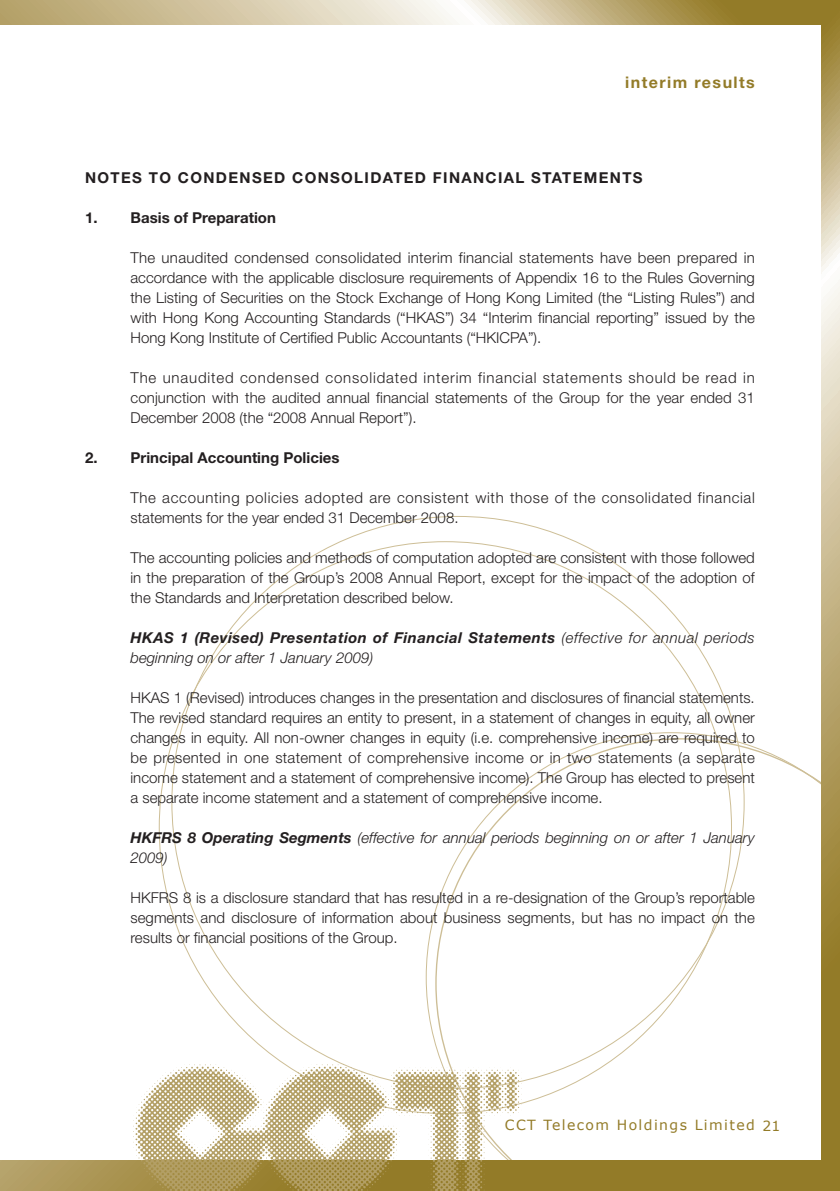
<style>
.page{position:relative;width:840px;height:1191px;background:#fff}
.page>*{position:absolute;margin:0;border:0;box-sizing:border-box;transform-origin:0 0}
.t1{font:700 16px "Helvetica Neue LT Std";letter-spacing:.09em;color:#937b28}
.t2{font:300 15px/20px "Helvetica Neue LT Std";color:#231f20;text-align:justify}
.t3{font:italic 300 15px/20px "Helvetica Neue LT Std";color:#231f20}
.t4{font:300 15px/20px "Helvetica Neue LT Std";letter-spacing:.045em;color:#231f20}
.t5{font:700 15px "Helvetica Neue LT Std";letter-spacing:.015em;color:#231f20}
.t6{font:700 15px "Helvetica Neue LT Std";letter-spacing:.09em;color:#231f20}
.t7{font:14px "Verdana";letter-spacing:.1em;color:#937b28}
.s1{font-weight:700}
</style>
<div class="page">
<svg style="left:425px;top:732px;width:395px;height:370px"></svg>
<svg style="left:0;top:0;width:820px;height:25px;background:#c9bb91"></svg>
<svg style="left:0;top:1160px;width:820px;height:31px;background:#9b8438"></svg>
<svg style="left:820px;top:0;width:19px;height:1191px;background:#bdac79"></svg>
<img style="left:127px;top:1058px;width:402px;height:133px">
<p class="t1" style="left:625px;top:76px;width:131px">interim results</p>
<p class="t6" style="left:85px;top:172px;width:558px">NOTES TO CONDENSED CONSOLIDATED FINANCIAL STATEMENTS</p>
<p class="t5" style="left:85px;top:212px;width:192px">1. Basis of Preparation</p>
<p class="t2" style="left:130px;top:249px;width:625px">The unaudited condensed consolidated interim financial statements have been prepared in accordance with the applicable disclosure requirements of Appendix 16 to the Rules Governing the Listing of Securities on the Stock Exchange of Hong Kong Limited (the “Listing Rules”) and with Hong Kong Accounting Standards (“HKAS”) 34 “Interim financial reporting” issued by the Hong Kong Institute of Certified Public Accountants (“HKICPA”).</p>
<p class="t2" style="left:130px;top:369px;width:625px">The unaudited condensed consolidated interim financial statements should be read in conjunction with the audited annual financial statements of the Group for the year ended 31<br>December 2008 (the “2008 Annual Report”).</p>
<p class="t5" style="left:85px;top:452px;width:256px">2. Principal Accounting Policies</p>
<p class="t4" style="left:130px;top:489px;width:625px">The accounting policies adopted are consistent with those of the consolidated financial statements for the year ended 31 December 2008.</p>
<p class="t2" style="left:130px;top:549px;width:625px">The accounting policies and methods of computation adopted are consistent with those followed in the preparation of the Group’s 2008 Annual Report, except for the impact of the adoption of the Standards and Interpretation described below.</p>
<p class="t3" style="left:130px;top:629px;width:625px"><span class="s1">HKAS 1 (Revised) Presentation of Financial Statements</span> (effective for annual periods beginning on or after 1 January 2009)</p>
<p class="t2" style="left:130px;top:689px;width:625px">HKAS 1 (Revised) introduces changes in the presentation and disclosures of financial statements.<br>The revised standard requires an entity to present, in a statement of changes in equity, all owner changes in equity. All non-owner changes in equity (i.e. comprehensive income) are required to be presented in one statement of comprehensive income or in two statements (a separate income statement and a statement of comprehensive income). The Group has elected to present a separate income statement and a statement of comprehensive income.</p>
<p class="t3" style="left:130px;top:829px;width:625px"><span class="s1">HKFRS 8 Operating Segments</span> (effective for annual periods beginning on or after 1 January<br>2009)</p>
<p class="t2" style="left:130px;top:889px;width:625px">HKFRS 8 is a disclosure standard that has resulted in a re-designation of the Group’s reportable segments and disclosure of information about business segments, but has no impact on the results or financial positions of the Group.</p>
<p class="t7" style="left:504px;top:1116px;width:277px">CCT Telecom Holdings Limited 21</p>
</div>
